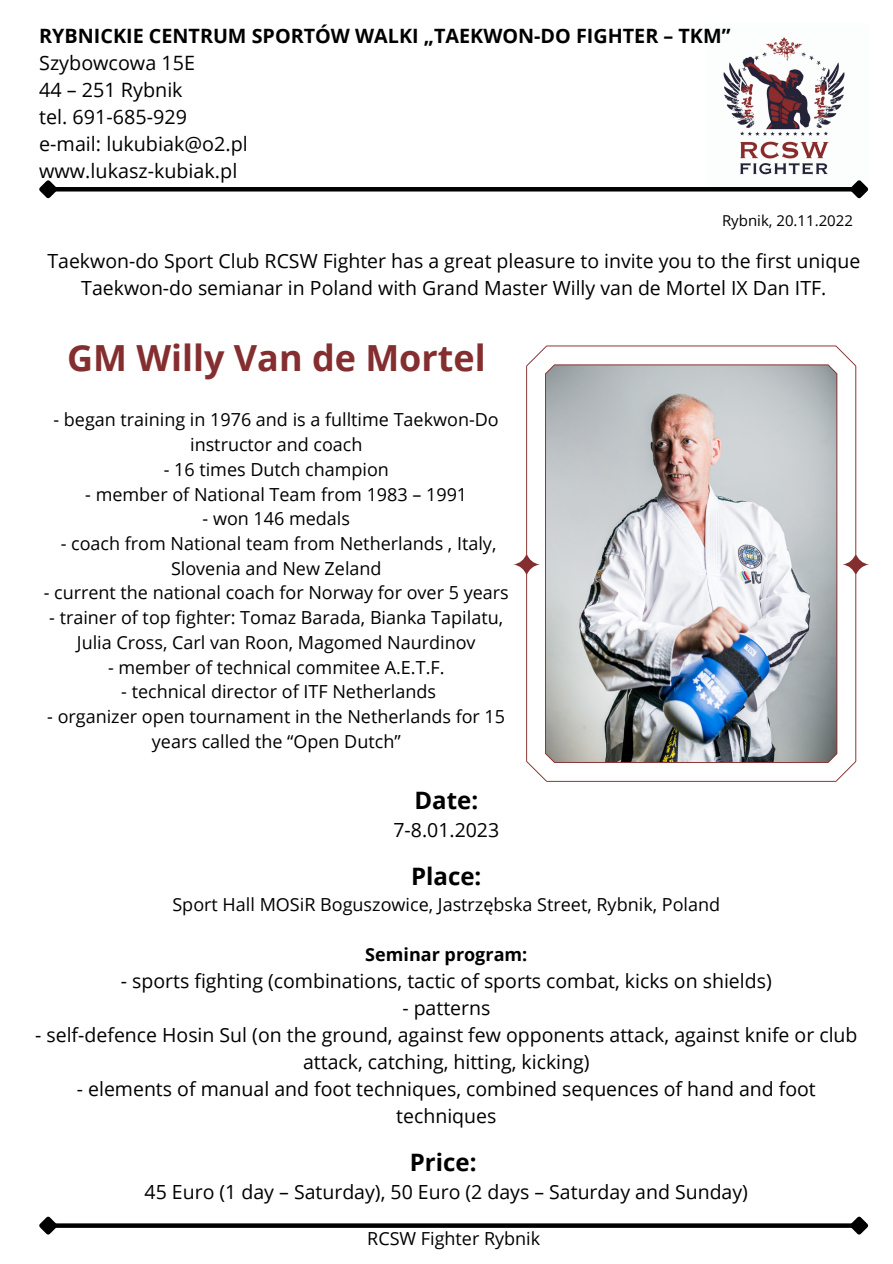
<style>
.page{position:relative;width:893px;height:1264px;background:#fff}
.page>*{position:absolute;margin:0;border:0;box-sizing:border-box;transform-origin:0 0}
.t1{font:700 36px "Open Sans";color:#842e2f}
.t2{font:700 24px "Open Sans";color:#000}
.t3{font:19.8px/27px "Open Sans";color:#000}
.t4{font:700 19.8px "Open Sans";color:#000}
.t5{font:19.5px/27px "Open Sans";color:#000;text-align:center}
.t6{font:18px/24.8px "Open Sans";color:#000;text-align:center}
.t7{font:700 18px "Open Sans";color:#000}
.t8{font:15px "Open Sans";color:#000}
</style>
<div class="page">
<img style="left:723px;top:37px;width:122px;height:138px">
<hr style="left:54px;top:187px;width:799px;height:4px;background:#000">
<svg style="left:39px;top:180px;width:22px;height:19px"></svg>
<svg style="left:846px;top:180px;width:23px;height:19px"></svg>
<img style="left:513px;top:345px;width:356px;height:436px">
<svg style="left:61px;top:1223px;width:785px;height:4px;background:#181818"></svg>
<svg style="left:39px;top:1216px;width:22px;height:19px"></svg>
<svg style="left:846px;top:1216px;width:23px;height:19px"></svg>
<p class="t4" style="left:39px;top:22px;width:692px">RYBNICKIE CENTRUM SPORTÓW WALKI „TAEKWON-DO FIGHTER – TKM”</p>
<p class="t3" style="left:39px;top:49px;width:210px">Szybowcowa 15E<br>44 – 251 Rybnik<br>tel. 691-685-929 e-mail: lukubiak@o2.pl www.lukasz-kubiak.pl</p>
<p class="t8" style="left:722px;top:210px;width:132px">Rybnik, 20.11.2022</p>
<p class="t5" style="left:47px;top:247px;width:814px">Taekwon-do Sport Club RCSW Fighter has a great pleasure to invite you to the first unique<br>Taekwon-do semianar in Poland with Grand Master Willy van de Mortel IX Dan ITF.</p>
<h1 class="t1" style="left:67px;top:333px;width:420px">GM Willy Van de Mortel</h1>
<p class="t6" style="left:54px;top:407px;width:447px">- began training in 1976 and is a fulltime Taekwon-Do instructor and coach</p>
<p class="t6" style="left:164px;top:456px;width:227px">- 16 times Dutch champion</p>
<p class="t6" style="left:85px;top:481px;width:383px">- member of National Team from 1983 – 1991</p>
<p class="t6" style="left:203px;top:506px;width:149px">- won 146 medals</p>
<p class="t6" style="left:61px;top:530px;width:437px">- coach from National team from Netherlands , Italy,<br>Slovenia and New Zeland</p>
<p class="t6" style="left:44px;top:580px;width:466px">- current the national coach for Norway for over 5 years</p>
<p class="t6" style="left:49px;top:605px;width:455px">- trainer of top fighter: Tomaz Barada, Bianka Tapilatu,<br>Julia Cross, Carl van Roon, Magomed Naurdinov</p>
<p class="t6" style="left:108px;top:654px;width:338px">- member of technical commitee A.E.T.F.</p>
<p class="t6" style="left:121px;top:679px;width:316px">- technical director of ITF Netherlands</p>
<p class="t6" style="left:47px;top:703px;width:459px">- organizer open tournament in the Netherlands for 15 years called the “Open Dutch”</p>
<h2 class="t2" style="left:414px;top:783px;width:65px">Date:</h2>
<p class="t5" style="left:393px;top:815px;width:107px">7-8.01.2023</p>
<h2 class="t2" style="left:411px;top:859px;width:72px">Place:</h2>
<p class="t6" style="left:172px;top:891px;width:549px">Sport Hall MOSiR Boguszowice, Jastrzębska Street, Rybnik, Poland</p>
<p class="t7" style="left:365px;top:941px;width:163px">Seminar program:</p>
<p class="t5" style="left:121px;top:966px;width:652px">- sports fighting (combinations, tactic of sports combat, kicks on shields)</p>
<p class="t5" style="left:402px;top:993px;width:89px">- patterns</p>
<p class="t5" style="left:35px;top:1021px;width:823px">- self-defence Hosin Sul (on the ground, against few opponents attack, against knife or club attack, catching, hitting, kicking)</p>
<p class="t5" style="left:77px;top:1075px;width:740px">- elements of manual and foot techniques, combined sequences of hand and foot techniques</p>
<h2 class="t2" style="left:410px;top:1145px;width:68px">Price:</h2>
<p class="t5" style="left:145px;top:1178px;width:605px">45 Euro (1 day – Saturday), 50 Euro (2 days – Saturday and Sunday)</p>
<p class="t6" style="left:367px;top:1225px;width:174px">RCSW Fighter Rybnik</p>
</div>
